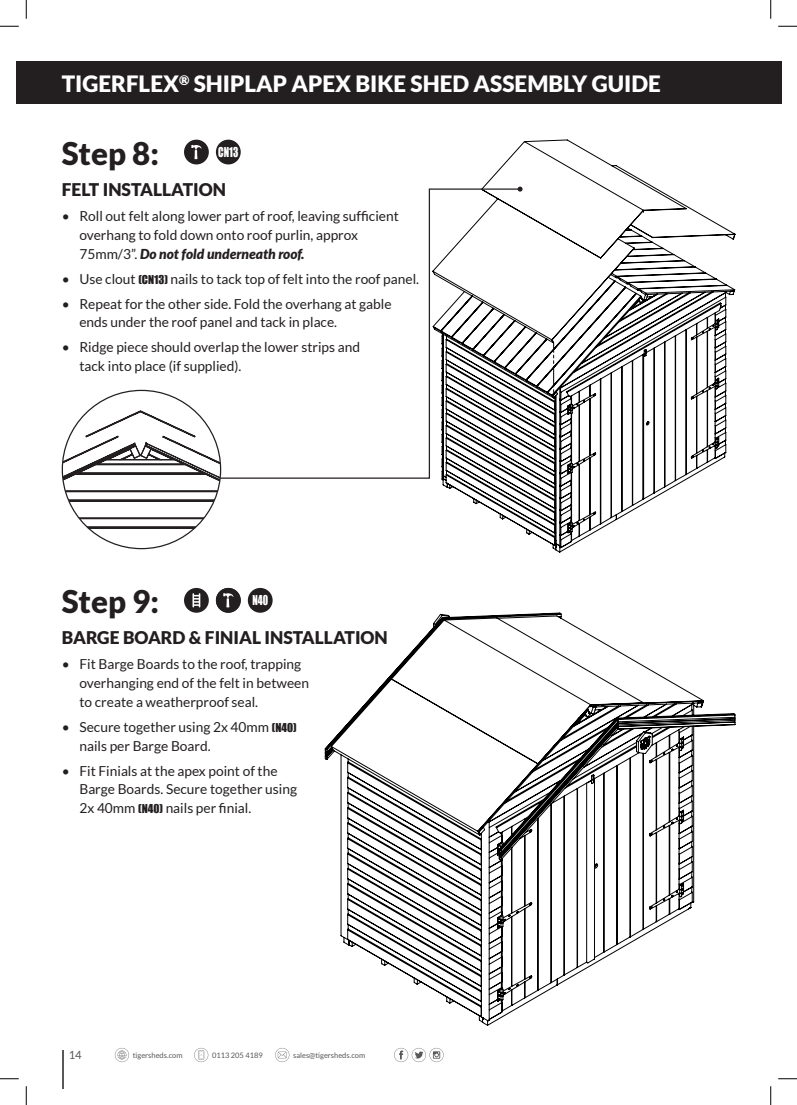
<style>
.page{position:relative;width:797px;height:1105px;background:#fff}
.page>*{position:absolute;margin:0;border:0;box-sizing:border-box;transform-origin:0 0}
.t1{font:900 31.25px "Lato";color:#231f20}
.t2{font:900 22.5px "Lato";color:#fff}
.t3{font:900 17.5px "Lato";color:#231f20}
.t4{font:13.75px/18.8px "Lato";color:#231f20}
.t5{font:12.5px "Impact";color:#fff;scale:.8 1}
.t6{font:11.25px "Lato";color:#57585a}
.t7{font:7.5px "Lato";color:#57585a}
.s1{font-weight:900;font-style:italic}
.s2{font-family:"Impact";font-size:11.25px}
</style>
<div class="page">
<div style="left:16px;top:62px;width:765px;height:42px;background:#231f20"></div>
<hr style="left:62px;top:1050px;width:1px;height:39px;background:#57585a">
<svg style="left:394px;top:1048px;width:49px;height:14px"></svg>
<svg style="left:194px;top:1048px;width:14px;height:14px"></svg>
<svg style="left:275px;top:1048px;width:14px;height:14px"></svg>
<svg style="left:115px;top:1048px;width:14px;height:14px"></svg>
<svg style="left:441px;top:139px;width:294px;height:414px"></svg>
<svg style="left:553px;top:343px;width:1px;height:55px"></svg>
<svg style="left:221px;top:188px;width:300px;height:291px"></svg>
<svg style="left:517px;top:187px;width:5px;height:5px"></svg>
<svg style="left:62px;top:410px;width:159px;height:119px"></svg>
<div style="left:216px;top:140px;width:25px;height:24px;background:#231f20;border-radius:50%"></div>
<div style="left:184px;top:140px;width:25px;height:24px;background:#231f20;border-radius:50%"></div>
<svg style="left:191px;top:145px;width:10px;height:14px"></svg>
<svg style="left:324px;top:612px;width:411px;height:414px"></svg>
<div style="left:184px;top:588px;width:25px;height:25px;background:#231f20;border-radius:50%"></div>
<svg style="left:192px;top:593px;width:8px;height:14px"></svg>
<div style="left:248px;top:588px;width:25px;height:25px;background:#231f20;border-radius:50%"></div>
<div style="left:216px;top:588px;width:25px;height:25px;background:#231f20;border-radius:50%"></div>
<svg style="left:223px;top:593px;width:16px;height:15px"></svg>
<svg style="left:0;top:25px;width:19px;height:2px"></svg>
<svg style="left:778px;top:25px;width:19px;height:2px"></svg>
<svg style="left:0;top:1078px;width:19px;height:1px"></svg>
<svg style="left:778px;top:1078px;width:19px;height:1px"></svg>
<svg style="left:25px;top:0;width:2px;height:19px"></svg>
<svg style="left:25px;top:1086px;width:2px;height:19px"></svg>
<svg style="left:770px;top:0;width:1px;height:19px"></svg>
<svg style="left:770px;top:1086px;width:1px;height:19px"></svg>
<h2 class="t2" style="left:62px;top:71px;width:600px">TIGERFLEX<sup>®</sup> SHIPLAP APEX BIKE SHED ASSEMBLY GUIDE</h2>
<h1 class="t1" style="left:62px;top:135px;width:99px">Step 8:</h1>
<p class="t3" style="left:62px;top:179px;width:166px">FELT INSTALLATION</p>
<p class="t4" style="left:79px;top:207px;width:321px;text-indent:-18px">• Roll out felt along lower part of roof, leaving sufficient overhang to fold down onto roof purlin, approx<br>75mm/3”. <span class="s1">Do not fold underneath roof.</span></p>
<p class="t4" style="left:62px;top:269px;width:359px">• Use clout <span class="s2">(CN13)</span> nails to tack top of felt into the roof panel.</p>
<p class="t4" style="left:79px;top:294px;width:314px;text-indent:-18px">• Repeat for the other side. Fold the overhang at gable ends under the roof panel and tack in place.</p>
<p class="t4" style="left:79px;top:338px;width:282px;text-indent:-18px">• Ridge piece should overlap the lower strips and tack into place (if supplied).</p>
<p class="t5" style="left:218px;top:142px;width:27px">CN13</p>
<h1 class="t1" style="left:62px;top:583px;width:99px">Step 9:</h1>
<p class="t3" style="left:62px;top:628px;width:327px">BARGE BOARD &amp; FINIAL INSTALLATION</p>
<p class="t4" style="left:79px;top:655px;width:231px;text-indent:-18px">• Fit Barge Boards to the roof, trapping overhanging end of the felt in between to create a weatherproof seal.</p>
<p class="t4" style="left:79px;top:717px;width:219px;text-indent:-18px">• Secure together using 2x 40mm <span class="s2">(N40) </span>nails per Barge Board.</p>
<p class="t4" style="left:79px;top:761px;width:219px;text-indent:-18px">• Fit Finials at the apex point of the<br>Barge Boards. Secure together using<br>2x 40mm <span class="s2">(N40)</span> nails per finial.</p>
<p class="t5" style="left:252px;top:591px;width:21px">N40</p>
<p class="t6" style="left:69px;top:1049px;width:15px">14</p>
<p class="t7" style="left:133px;top:1051px;width:51px">tigersheds.com</p>
<p class="t7" style="left:212px;top:1051px;width:52px">0113 205 4189</p>
<p class="t7" style="left:293px;top:1051px;width:74px">sales@tigersheds.com</p>
</div>
